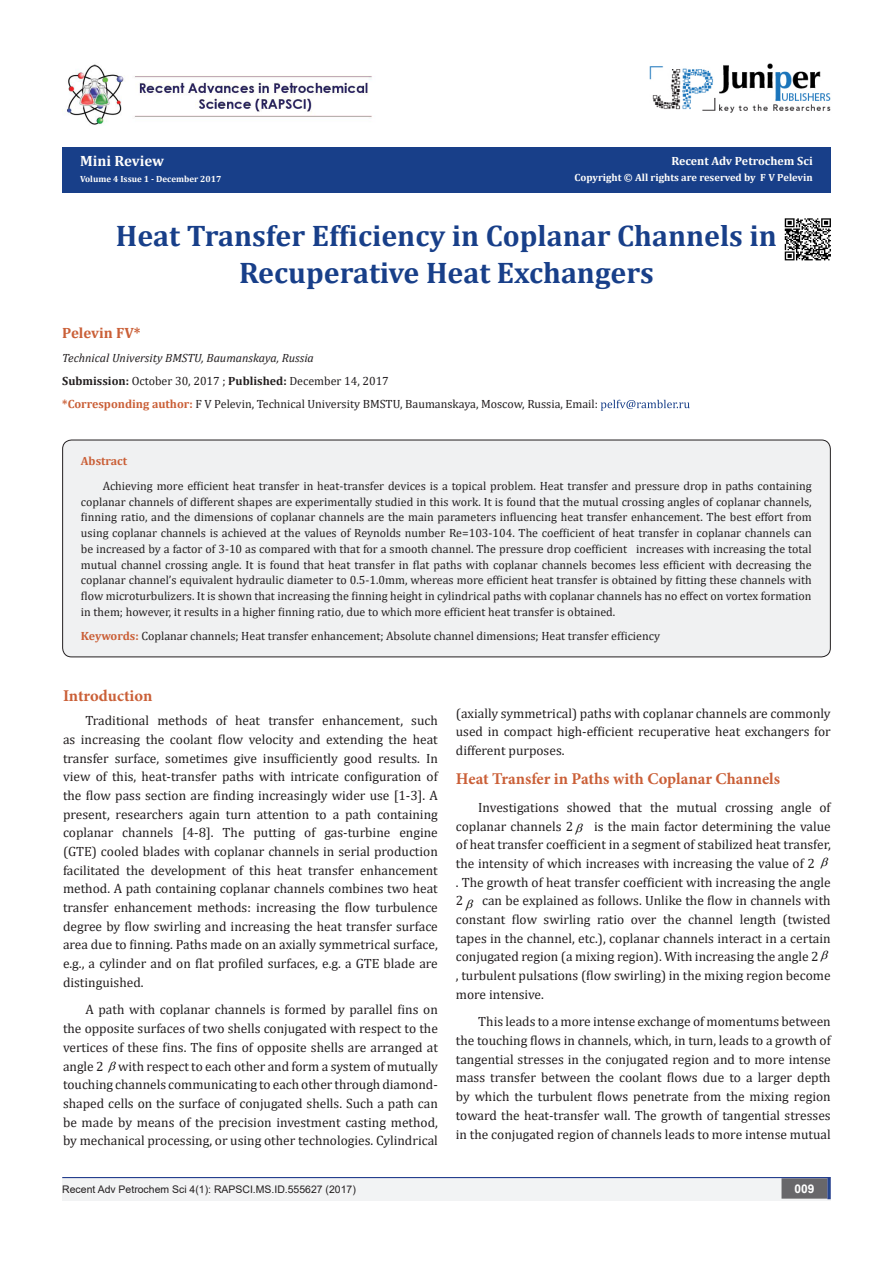
<style>
.page{position:relative;width:893px;height:1263px;background:#fff}
.page>*{position:absolute;margin:0;border:0;box-sizing:border-box;transform-origin:0 0}
.t1{font:700 29.85px/37.3px "Cambria";color:#183f89;text-align:center}
.t2{font:700 16.5px "Minion Pro";letter-spacing:-.005em;color:#ca5f37}
.t3{font:700 15px "Cambria";color:#fffefc}
.t4{font:700 15px "Cambria";color:#ca5f37}
.t5{font:13.5px/18.8px "Cambria";color:#231f20;text-align:justify}
.t6{font:12px/15.8px "Cambria";color:#231f20;text-align:justify}
.t7{font:italic 12px "Cambria";color:#231f20}
.t8{font:700 12px "Cambria";color:#fffefc}
.t9{font:700 12px "Cambria";color:#ca5f37}
.t10{font:700 12px "Arial";color:#fff}
.t11{font:10.5px "Arial";color:#231f20}
.t12{font:700 10.5px "Cambria";color:#fffefc}
.t13{font:700 9px "Cambria";color:#fffefc}
.s1{color:#fafafa}
.s2{font-weight:700}
.s3{font-weight:700;color:#ca5f37}
</style>
<div class="page">
<div style="left:62px;top:147px;width:768px;height:45px;background:#183f89"></div>
<svg style="left:601px;top:400px;width:89px;height:11px"></svg>
<img style="left:650px;top:63px;width:181px;height:50px">
<div style="left:62px;top:1177px;width:393px;height:24px;background:#f2f3f4"></div>
<div style="left:455px;top:1177px;width:376px;height:24px;background:#f2f3f4"></div>
<div style="left:782px;top:1179px;width:45px;height:19px;background:#68676a"></div>
<div style="left:781px;top:1178px;width:46px;height:20px;border:2px solid #68676a"></div>
<svg style="left:827px;top:1178px;width:4px;height:21px"></svg>
<hr style="left:62px;top:1177px;width:769px;height:1px;background:#253f8e">
<img style="left:62px;top:64px;width:310px;height:61px">
<div style="left:63px;top:440px;width:767px;height:217px;background:#f0f1f2;border-radius:9px"></div>
<div style="left:62px;top:440px;width:769px;height:217px;border:1px solid #231f20;border-radius:9px"></div>
<img style="left:784px;top:218px;width:47px;height:43px">
<p class="t3" style="left:80px;top:150px;width:85px">Mini Review</p>
<p class="t13" style="left:80px;top:173px;width:143px">Volume 4 Issue 1 - December 2017</p>
<p class="t8" style="left:671px;top:152px;width:143px">Recent Adv Petrochem Sci</p>
<p class="t12" style="left:575px;top:170px;width:240px">Copyright © All rights are reserved by <span class="s1">F V Pelevin</span></p>
<p class="t1" style="left:116px;top:216px;width:663px">Heat Transfer Efficiency in Coplanar Channels in<br>Recuperative Heat Exchangers</p>
<p class="t4" style="left:62px;top:322px;width:80px">Pelevin FV*</p>
<p class="t7" style="left:62px;top:349px;width:253px">Technical University BMSTU, Baumanskaya, Russia</p>
<p class="t6" style="left:62px;top:373px;width:328px"><span class="s2">Submission:</span> October 30, 2017 ; <span class="s2">Published:</span> December 14, 2017</p>
<p class="t6" style="left:62px;top:396px;width:537px"><span class="s3">*Corresponding author:</span> F V Pelevin, Technical University BMSTU, Baumanskaya, Moscow, Russia, Email:</p>
<p class="t9" style="left:81px;top:453px;width:48px">Abstract</p>
<p class="t6" style="left:81px;top:478px;width:732px;text-indent:22px">Achieving more efficient heat transfer in heat-transfer devices is a topical problem. Heat transfer and pressure drop in paths containing coplanar channels of different shapes are experimentally studied in this work. It is found that the mutual crossing angles of coplanar channels, finning ratio, and the dimensions of coplanar channels are the main parameters influencing heat transfer enhancement. The best effort from using coplanar channels is achieved at the values of Reynolds number Re=103-104. The coefficient of heat transfer in coplanar channels can be increased by a factor of 3-10 as compared with that for a smooth channel. The pressure drop coefficient increases with increasing the total mutual channel crossing angle. It is found that heat transfer in flat paths with coplanar channels becomes less efficient with decreasing the coplanar channel’s equivalent hydraulic diameter to 0.5-1.0mm, whereas more efficient heat transfer is obtained by fitting these channels with flow microturbulizers. It is shown that increasing the finning height in cylindrical paths with coplanar channels has no effect on vortex formation in them; however, it results in a higher finning ratio, due to which more efficient heat transfer is obtained.</p>
<p class="t6" style="left:81px;top:628px;width:581px"><span class="s3">Keywords:</span> Coplanar channels; Heat transfer enhancement; Absolute channel dimensions; Heat transfer efficiency</p>
<p class="t2" style="left:63px;top:684px;width:91px">Introduction</p>
<p class="t5" style="left:63px;top:711px;width:376px;text-indent:22px">Traditional methods of heat transfer enhancement, such as increasing the coolant flow velocity and extending the heat transfer surface, sometimes give insufficiently good results. In view of this, heat-transfer paths with intricate configuration of the flow pass section are finding increasingly wider use [1-3]. A present, researchers again turn attention to a path containing coplanar channels [4-8]. The putting of gas-turbine engine (GTE) cooled blades with coplanar channels in serial production facilitated the development of this heat transfer enhancement method. A path containing coplanar channels combines two heat transfer enhancement methods: increasing the flow turbulence degree by flow swirling and increasing the heat transfer surface area due to finning. Paths made on an axially symmetrical surface, e.g., a cylinder and on flat profiled surfaces, e.g. a GTE blade are distinguished.</p>
<p class="t5" style="left:63px;top:1000px;width:376px;text-indent:22px">A path with coplanar channels is formed by parallel fins on the opposite surfaces of two shells conjugated with respect to the vertices of these fins. The fins of opposite shells are arranged at angle 2 with respect to each other and form a system of mutually touching channels communicating to each other through diamond&shy;shaped cells on the surface of conjugated shells. Such a path can be made by means of the precision investment casting method, by mechanical processing, or using other technologies. Cylindrical</p>
<p class="t5" style="left:456px;top:704px;width:376px">(axially symmetrical) paths with coplanar channels are commonly used in compact high-efficient recuperative heat exchangers for different purposes.</p>
<p class="t2" style="left:456px;top:767px;width:326px">Heat Transfer in Paths with Coplanar Channels</p>
<p class="t5" style="left:456px;top:798px;width:376px;text-indent:22px">Investigations showed that the mutual crossing angle of coplanar channels 2</p>
<p class="t5" style="left:456px;top:817px;width:376px;text-align:left;text-indent:138px">is the main factor determining the value of heat transfer coefficient in a segment of stabilized heat transfer, the intensity of which increases with increasing the value of 2<br>. The growth of heat transfer coefficient with increasing the angle 2</p>
<p class="t5" style="left:456px;top:891px;width:376px;text-align:left;text-indent:26px">can be explained as follows. Unlike the flow in channels with constant flow swirling ratio over the channel length (twisted tapes in the channel, etc.), coplanar channels interact in a certain conjugated region (a mixing region). With increasing the angle 2<br>, turbulent pulsations (flow swirling) in the mixing region become more intensive.</p>
<p class="t5" style="left:456px;top:1012px;width:376px;text-indent:22px">This leads to a more intense exchange of momentums between the touching flows in channels, which, in turn, leads to a growth of tangential stresses in the conjugated region and to more intense mass transfer between the coolant flows due to a larger depth by which the turbulent flows penetrate from the mixing region toward the heat-transfer wall. The growth of tangential stresses in the conjugated region of channels leads to more intense mutual</p>
<p class="t11" style="left:62px;top:1182px;width:295px">Recent Adv Petrochem Sci 4(1): RAPSCI.MS.ID.555627 (2017)</p>
<p class="t10" style="left:794px;top:1180px;width:22px">009</p>
</div>
